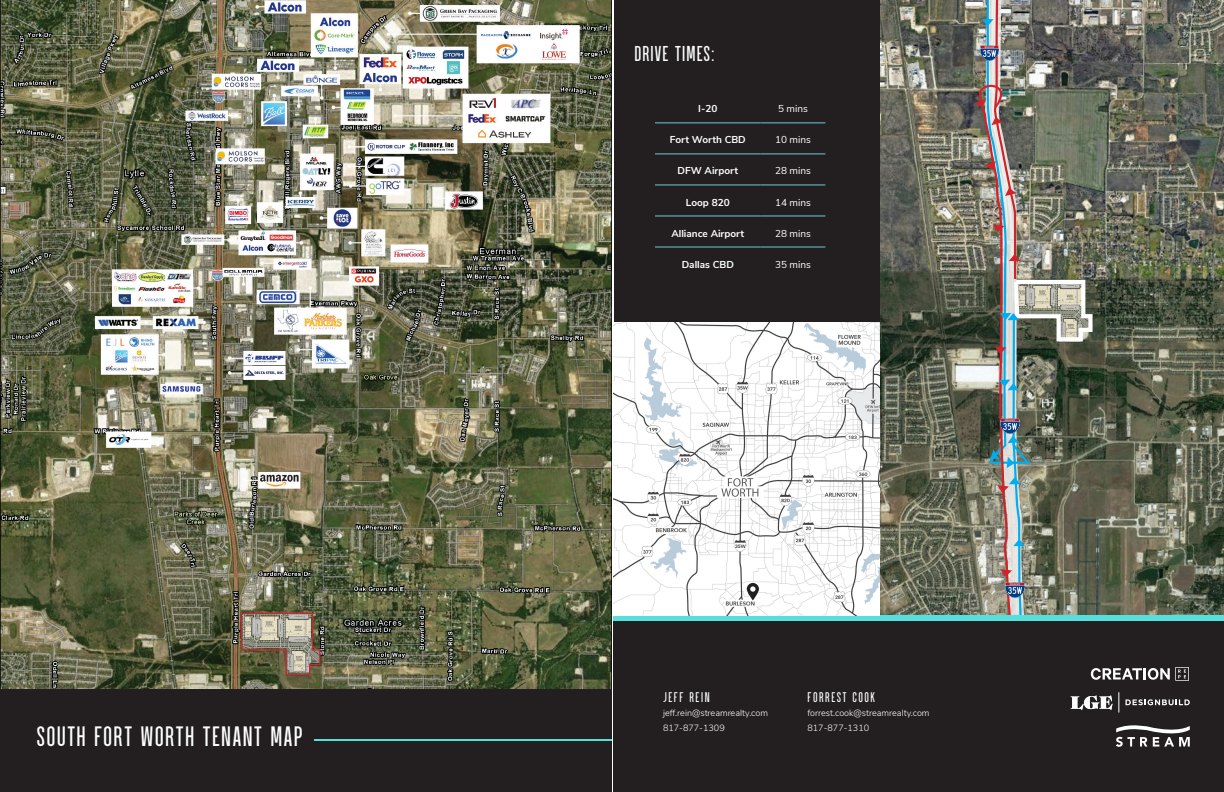
<style>
.page{position:relative;width:1224px;height:792px;background:#fff}
.page>*{position:absolute;margin:0;border:0;box-sizing:border-box;transform-origin:0 0}
.t1{font:600 30px "Parkson PERSONALUSE";letter-spacing:.04em;color:#fff}
.t2{font:600 23px "Parkson PERSONALUSE";letter-spacing:.04em;color:#fff}
.t3{font:600 15px "Parkson PERSONALUSE";letter-spacing:.1em;color:#fff}
.t4{font:700 10px "Nunito Sans";color:#fff}
.t5{font:10px "Nunito Sans";color:#fff}
.t6{font:300 9px "Nunito Sans";color:#fff}
</style>
<div class="page">
<img style="left:880px;top:0;width:344px;height:615px">
<img style="left:1095px;top:244px;width:9px;height:127px">
<img style="left:975px;top:0;width:120px;height:615px">
<div style="left:614px;top:621px;width:610px;height:171px;background:#231f20"></div>
<div style="left:614px;top:615px;width:610px;height:6px;background:#55e0de"></div>
<div style="left:614px;top:0;width:266px;height:322px;background:#231f20"></div>
<hr style="left:655px;top:123px;width:106px;height:1px;background:#6dcad0">
<hr style="left:761px;top:123px;width:64px;height:1px;background:#6dcad0">
<hr style="left:655px;top:154px;width:106px;height:1px;background:#6dcad0">
<hr style="left:761px;top:154px;width:64px;height:1px;background:#6dcad0">
<hr style="left:655px;top:185px;width:106px;height:1px;background:#6dcad0">
<hr style="left:761px;top:185px;width:64px;height:1px;background:#6dcad0">
<hr style="left:655px;top:216px;width:106px;height:1px;background:#6dcad0">
<hr style="left:761px;top:216px;width:64px;height:1px;background:#6dcad0">
<hr style="left:655px;top:247px;width:106px;height:1px;background:#6dcad0">
<hr style="left:761px;top:247px;width:64px;height:1px;background:#6dcad0">
<svg style="left:1091px;top:667px;width:98px;height:14px"></svg>
<svg style="left:1116px;top:725px;width:74px;height:22px"></svg>
<svg style="left:1071px;top:695px;width:41px;height:15px"></svg>
<svg style="left:1126px;top:699px;width:64px;height:6px"></svg>
<svg style="left:1119px;top:692px;width:1px;height:21px"></svg>
<img style="left:0;top:0;width:612px;height:689px">
<img style="left:230px;top:575px;width:103px;height:114px">
<svg style="left:240px;top:612px;width:81px;height:64px;background:#908571"></svg>
<div style="left:0;top:689px;width:612px;height:103px;background:#231f20"></div>
<hr style="left:314px;top:739px;width:298px;height:2px;background:#55e0de">
<img style="left:614px;top:322px;width:266px;height:293px">
<svg style="left:747px;top:583px;width:12px;height:17px"></svg>
<p class="t1" style="left:36px;top:721px;width:268px">SOUTH FORT WORTH TENANT MAP</p>
<p class="t2" style="left:634px;top:42px;width:82px">DRIVE TIMES:</p>
<p class="t4" style="left:698px;top:102px;width:21px">I-20</p>
<p class="t5" style="left:778px;top:102px;width:31px">5 mins</p>
<p class="t4" style="left:670px;top:133px;width:77px">Fort Worth CBD</p>
<p class="t5" style="left:775px;top:133px;width:37px">10 mins</p>
<p class="t4" style="left:678px;top:164px;width:62px">DFW Airport</p>
<p class="t5" style="left:775px;top:164px;width:37px">28 mins</p>
<p class="t4" style="left:686px;top:195px;width:45px">Loop 820</p>
<p class="t5" style="left:775px;top:195px;width:37px">14 mins</p>
<p class="t4" style="left:671px;top:226px;width:74px">Alliance Airport</p>
<p class="t5" style="left:775px;top:226px;width:37px">28 mins</p>
<p class="t4" style="left:682px;top:257px;width:54px">Dallas CBD</p>
<p class="t5" style="left:775px;top:257px;width:37px">35 mins</p>
<p class="t3" style="left:663px;top:689px;width:48px">JEFF REIN</p>
<p class="t6" style="left:663px;top:707px;width:107px">jeff.rein@streamrealty.com</p>
<p class="t6" style="left:663px;top:722px;width:63px">817-877-1309</p>
<p class="t3" style="left:807px;top:689px;width:69px">FORREST COOK</p>
<p class="t6" style="left:807px;top:707px;width:124px">forrest.cook@streamrealty.com</p>
<p class="t6" style="left:807px;top:722px;width:63px">817-877-1310</p>
</div>
